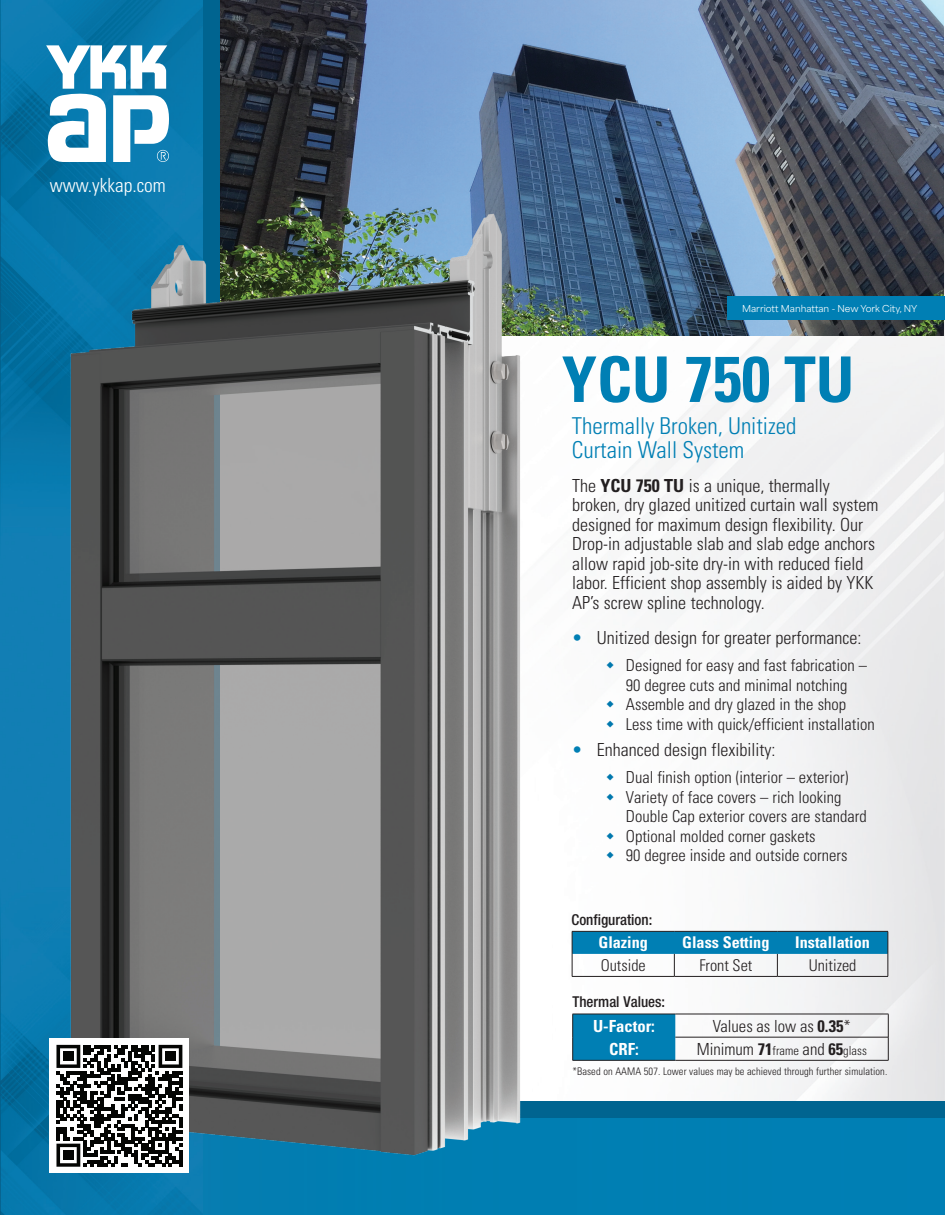
<style>
.page{position:relative;width:945px;height:1215px;background:#fff}
.page>*{position:absolute;margin:0;border:0;box-sizing:border-box;transform-origin:0 0}
.t1{font:700 condensed 63px "Univers LT Std";color:#007fb4}
.t2{font:300 condensed 23.25px "Univers LT Std";color:#007fb4}
.t3{font:300 condensed 19.5px "Univers LT Std";color:#fff}
.t4{font:300 condensed 18px/19.5px "Univers LT Std";color:#231f20}
.t5{font:300 condensed 16.65px "Univers LT Std";color:#231f20}
.t6{font:700 condensed 16.65px "Univers LT Std";color:#fff}
.t7{font:300 condensed 16.5px/19.5px "Univers LT Std";color:#231f20}
.t8{font:700 condensed 16.2px "Univers LT Std";color:#fff}
.t9{font:300 condensed 16.2px "Univers LT Std";color:#231f20}
.t10{font:500 condensed 15px "Helvetica Neue LT Std";color:#231f20}
.t11{font:300 condensed 10.5px "Univers LT Std";letter-spacing:.005em;color:#231f20}
.t12{font:9px "Area Normal";color:#fff}
.s1{font-size:64.5px}
.s2{font-weight:700}
.s3{color:#007fb4}
.s4{font-size:12.45px}
</style>
<div class="page">
<img style="left:550px;top:295px;width:395px;height:806px">
<hr style="left:572px;top:976px;width:102px;height:1px;background:#231f20">
<hr style="left:674px;top:976px;width:103px;height:1px;background:#231f20">
<hr style="left:777px;top:976px;width:111px;height:1px;background:#231f20">
<svg style="left:572px;top:931px;width:317px;height:45px"></svg>
<hr style="left:675px;top:1014px;width:213px;height:1px;background:#231f20">
<div style="left:572px;top:1014px;width:103px;height:46px;background:#007fb4"></div>
<hr style="left:675px;top:1037px;width:213px;height:1px;background:#231f20">
<hr style="left:572px;top:1060px;width:103px;height:1px;background:#231f20">
<hr style="left:675px;top:1060px;width:213px;height:1px;background:#231f20">
<svg style="left:888px;top:1014px;width:1px;height:46px"></svg>
<img style="left:220px;top:0;width:724px;height:335px">
<div style="left:198px;top:1101px;width:747px;height:34px;background:#006490"></div>
<div style="left:186px;top:0;width:34px;height:1127px;background:#006490"></div>
<div style="left:181px;top:1118px;width:764px;height:97px;background:#007fb3"></div>
<img style="left:0;top:0;width:202px;height:1215px">
<svg style="left:46px;top:45px;width:123px;height:117px"></svg>
<div style="left:727px;top:296px;width:218px;height:24px;background:#007fb4"></div>
<img style="left:46px;top:204px;width:504px;height:992px">
<div style="left:50px;top:1038px;width:139px;height:135px;background:#fff"></div>
<svg style="left:56px;top:1045px;width:126px;height:122px"></svg>
<div style="left:63px;top:1051px;width:11px;height:10px;background:#040503"></div>
<div style="left:165px;top:1051px;width:11px;height:10px;background:#040503"></div>
<div style="left:63px;top:1150px;width:11px;height:10px;background:#040503"></div>
<svg style="left:607px;top:662px;width:7px;height:7px"></svg>
<svg style="left:607px;top:701px;width:7px;height:7px"></svg>
<svg style="left:607px;top:720px;width:7px;height:7px"></svg>
<svg style="left:572px;top:774px;width:42px;height:10px"></svg>
<svg style="left:572px;top:793px;width:42px;height:11px"></svg>
<svg style="left:572px;top:832px;width:42px;height:11px"></svg>
<svg style="left:607px;top:852px;width:7px;height:7px"></svg>
<p class="t3" style="left:50px;top:174px;width:118px">www.ykkap.com</p>
<p class="t12" style="left:742px;top:300px;width:177px">Marriott Manhattan - New York City, NY</p>
<p class="t1" style="left:562px;top:341px;width:294px">YCU <span class="s1">750</span> TU</p>
<p class="t2" style="left:572px;top:412px;width:226px">Thermally Broken, Unitized</p>
<p class="t2" style="left:572px;top:436px;width:174px">Curtain Wall System</p>
<p class="t4" style="left:572px;top:476px;width:308px">The <span class="s2">YCU 750 TU</span> is a unique, thermally broken, dry glazed unitized curtain wall system designed for maximum design flexibility. Our Drop-in adjustable slab and slab edge anchors allow rapid job-site dry-in with reduced field labor. Efficient shop assembly is aided by YKK AP’s screw spline technology.</p>
<p class="t4" style="left:572px;top:628px;width:291px"><span class="s3">•</span> Unitized design for greater performance:</p>
<p class="t7" style="left:626px;top:656px;width:243px">Designed for easy and fast fabrication –<br>90 degree cuts and minimal notching</p>
<p class="t7" style="left:626px;top:695px;width:222px">Assemble and dry glazed in the shop</p>
<p class="t7" style="left:626px;top:714px;width:250px">Less time with quick/efficient installation</p>
<p class="t4" style="left:572px;top:740px;width:205px"><span class="s3">•</span> Enhanced design flexibility:</p>
<p class="t7" style="left:626px;top:768px;width:224px">Dual finish option (interior – exterior)</p>
<p class="t7" style="left:626px;top:787px;width:217px">Variety of face covers – rich looking</p>
<p class="t7" style="left:626px;top:807px;width:242px">Double Cap exterior covers are standard</p>
<p class="t7" style="left:626px;top:826px;width:191px">Optional molded corner gaskets</p>
<p class="t7" style="left:626px;top:846px;width:223px">90 degree inside and outside corners</p>
<p class="t10" style="left:572px;top:911px;width:82px">Configuration:</p>
<p class="t8" style="left:598px;top:933px;width:51px">Glazing</p>
<p class="t8" style="left:682px;top:933px;width:89px">Glass Setting</p>
<p class="t8" style="left:795px;top:933px;width:76px">Installation</p>
<p class="t9" style="left:601px;top:956px;width:46px">Outside</p>
<p class="t9" style="left:699px;top:956px;width:55px">Front Set</p>
<p class="t9" style="left:809px;top:956px;width:49px">Unitized</p>
<p class="t10" style="left:572px;top:992px;width:94px">Thermal Values:</p>
<p class="t6" style="left:593px;top:1015px;width:63px">U-Factor:</p>
<p class="t5" style="left:713px;top:1016px;width:140px">Values as low as <span class="s2">0.35</span>*</p>
<p class="t6" style="left:609px;top:1039px;width:31px">CRF:</p>
<p class="t5" style="left:697px;top:1039px;width:172px">Minimum <span class="s2">71</span><span class="s4">frame</span> and <span class="s2">65</span><span class="s4">glass</span></p>
<p class="t11" style="left:572px;top:1065px;width:316px">*Based on AAMA 507. Lower values may be achieved through further simulation.</p>
</div>
